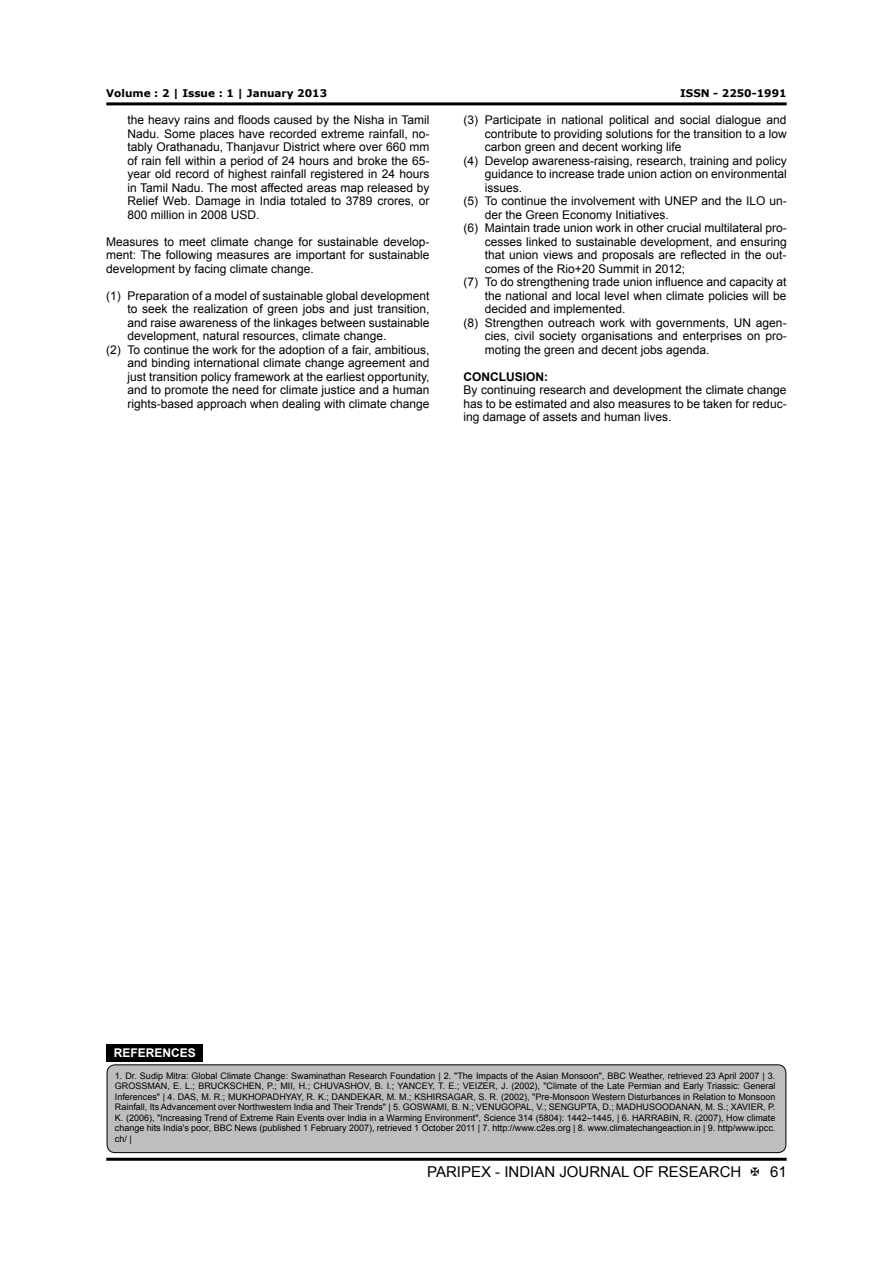
<style>
.page{position:relative;width:893px;height:1263px;background:#fff}
.page>*{position:absolute;margin:0;border:0;box-sizing:border-box;transform-origin:0 0}
.t1{font:15px "Arial";color:#000}
.t2{font:12px/13.5px "Arial";color:#000;text-align:justify}
.t3{font:700 12px "Arial";color:#000}
.t4{font:700 12px "Arial";color:#fff}
.t5{font:700 10.5px "Verdana";color:#000}
.t6{font:9px/10.5px "Arial";color:#000;text-align:justify}
</style>
<div class="page">
<hr style="left:106px;top:102px;width:681px;height:3px;background:#000">
<hr style="left:106px;top:1158px;width:681px;height:3px;background:#000">
<div style="left:107px;top:1065px;width:679px;height:87px;background:#bcbec0;border-radius:8px"></div>
<div style="left:107px;top:1064px;width:679px;height:89px;border:1px solid #000;border-radius:8px"></div>
<div style="left:107px;top:1044px;width:96px;height:17px;background:#000"></div>
<p class="t5" style="left:106px;top:89px;width:222px">Volume : 2 | Issue : 1 | January 2013</p>
<p class="t5" style="left:680px;top:89px;width:108px">ISSN - 2250-1991</p>
<p class="t2" style="left:128px;top:113px;width:303px">the heavy rains and floods caused by the Nisha in Tamil Nadu. Some places have recorded extreme rainfall, no&shy;tably Orathanadu, Thanjavur District where over 660 mm of rain fell within a period of 24 hours and broke the 65- year old record of highest rainfall registered in 24 hours in Tamil Nadu. The most affected areas map released by Relief Web. Damage in India totaled to 3789 crores, or 800 million in 2008 USD.</p>
<p class="t2" style="left:106px;top:235px;width:325px">Measures to meet climate change for sustainable develop&shy;ment: The following measures are important for sustainable development by facing climate change.</p>
<p class="t2" style="left:106px;top:289px;width:325px">(1) Preparation of a model of sustainable global development</p>
<p class="t2" style="left:128px;top:302px;width:303px">to seek the realization of green jobs and just transition,</p>
<p class="t2" style="left:128px;top:316px;width:303px">and raise awareness of the linkages between sustainable</p>
<p class="t2" style="left:128px;top:330px;width:260px">development, natural resources, climate change.</p>
<p class="t2" style="left:106px;top:343px;width:325px">(2) To continue the work for the adoption of a fair, ambitious,</p>
<p class="t2" style="left:128px;top:357px;width:303px">and binding international climate change agreement and</p>
<p class="t2" style="left:128px;top:370px;width:303px">just transition policy framework at the earliest opportunity,</p>
<p class="t2" style="left:128px;top:384px;width:303px">and to promote the need for climate justice and a human</p>
<p class="t2" style="left:128px;top:397px;width:303px">rights-based approach when dealing with climate change</p>
<p class="t2" style="left:463px;top:114px;width:325px">(3) Participate in national political and social dialogue and</p>
<p class="t2" style="left:485px;top:127px;width:303px">contribute to providing solutions for the transition to a low</p>
<p class="t2" style="left:485px;top:141px;width:198px">carbon green and decent working life</p>
<p class="t2" style="left:463px;top:154px;width:325px">(4) Develop awareness-raising, research, training and policy</p>
<p class="t2" style="left:485px;top:168px;width:303px">guidance to increase trade union action on environmental</p>
<p class="t2" style="left:485px;top:181px;width:39px">issues.</p>
<p class="t2" style="left:463px;top:195px;width:325px">(5) To continue the involvement with UNEP and the ILO un-</p>
<p class="t2" style="left:485px;top:208px;width:186px">der the Green Economy Initiatives.</p>
<p class="t2" style="left:463px;top:222px;width:325px">(6) Maintain trade union work in other crucial multilateral pro-</p>
<p class="t2" style="left:485px;top:235px;width:303px">cesses linked to sustainable development, and ensuring</p>
<p class="t2" style="left:485px;top:248px;width:303px">that union views and proposals are reflected in the out-</p>
<p class="t2" style="left:485px;top:262px;width:202px">comes of the Rio+20 Summit in 2012;</p>
<p class="t2" style="left:463px;top:275px;width:325px">(7) To do strengthening trade union influence and capacity at</p>
<p class="t2" style="left:485px;top:289px;width:303px">the national and local level when climate policies will be</p>
<p class="t2" style="left:485px;top:303px;width:142px">decided and implemented.</p>
<p class="t2" style="left:463px;top:316px;width:325px">(8) Strengthen outreach work with governments, UN agen-</p>
<p class="t2" style="left:485px;top:330px;width:303px">cies, civil society organisations and enterprises on pro-</p>
<p class="t2" style="left:485px;top:343px;width:226px">moting the green and decent jobs agenda.</p>
<p class="t3" style="left:463px;top:372px;width:86px">CONCLUSION:</p>
<p class="t2" style="left:463px;top:384px;width:325px">By continuing research and development the climate change has to be estimated and also measures to be taken for reduc&shy;ing damage of assets and human lives.</p>
<p class="t4" style="left:114px;top:1048px;width:84px">REFERENCES</p>
<p class="t6" style="left:115px;top:1071px;width:662px">1. Dr. Sudip Mitra: Global Climate Change: Swaminathan Research Foundation | 2. "The Impacts of the Asian Monsoon", BBC Weather, retrieved 23 April 2007 | 3.<br>GROSSMAN, E. L.; BRUCKSCHEN, P.; MII, H.; CHUVASHOV, B. I.; YANCEY, T. E.; VEIZER, J. (2002), "Climate of the Late Permian and Early Triassic: General Inferences" | 4. DAS, M. R.; MUKHOPADHYAY, R. K.; DANDEKAR, M. M.; KSHIRSAGAR, S. R. (2002), "Pre-Monsoon Western Disturbances in Relation to Monsoon Rainfall, Its Advancement over Northwestern India and Their Trends" | 5. GOSWAMI, B. N.; VENUGOPAL, V.; SENGUPTA, D.; MADHUSOODANAN, M. S.; XAVIER, P.<br>K. (2006), "Increasing Trend of Extreme Rain Events over India in a Warming Environment", Science 314 (5804): 1442–1445, | 6. HARRABIN, R. (2007), How climate change hits India's poor, BBC News (published 1 February 2007), retrieved 1 October 2011 | 7. http://www.c2es.org | 8. www.climatechangeaction.in | 9. http/www.ipcc. ch/ |</p>
<p class="t1" style="left:427px;top:1166px;width:316px">PARIPEX - INDIAN JOURNAL OF RESEARCH</p>
<p class="t1" style="left:770px;top:1166px;width:18px">61</p>
</div>
